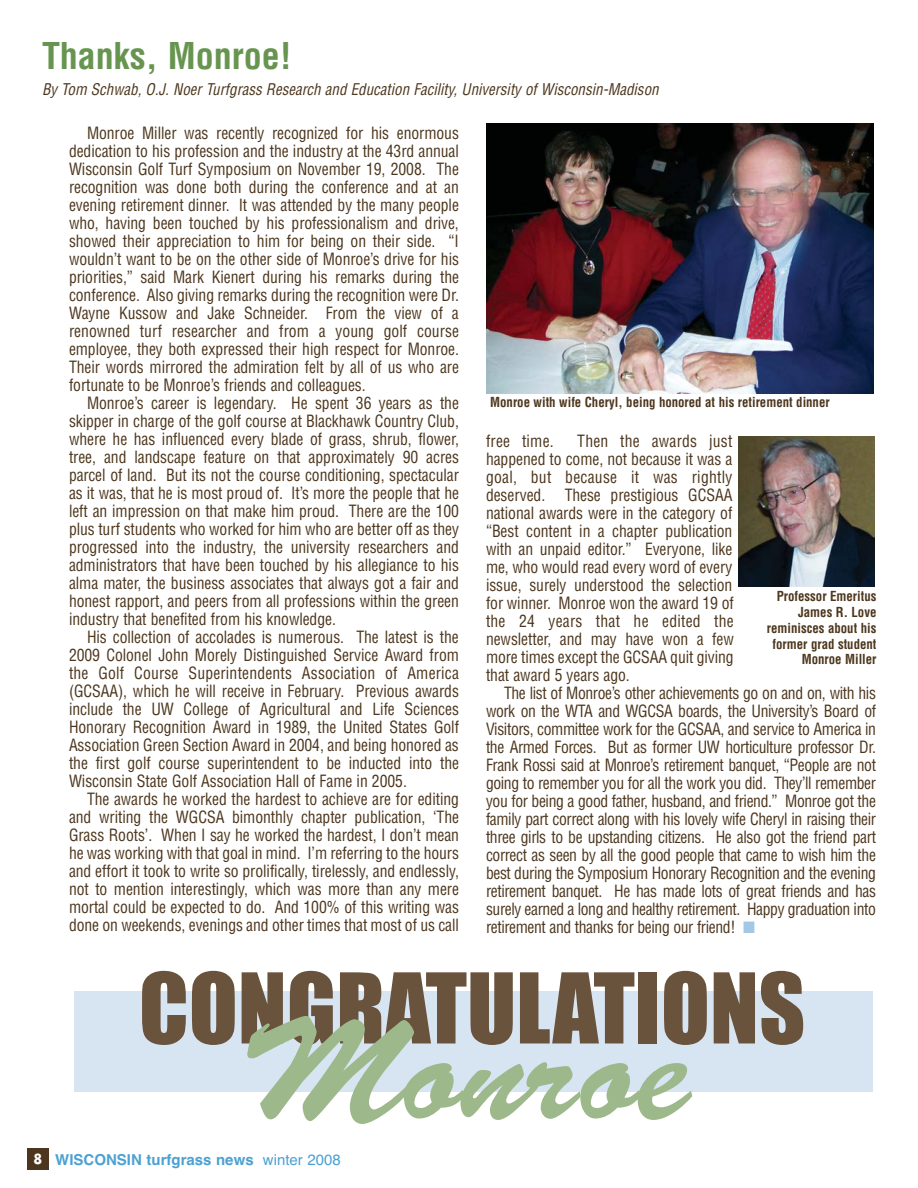
<style>
.page{position:relative;width:918px;height:1188px;background:#fff}
.page>*{position:absolute;margin:0;border:0;box-sizing:border-box;transform-origin:0 0}
.t1{font:144px "Brush Script";color:#9db88a}
.t2{font:90px "Impact";color:#69533c}
.t3{font:700 condensed 36px "Helvetica";color:#679550}
.t4{font:condensed 16.5px "Helvetica";letter-spacing:-.005em;color:#4c361d;scale:.95 1}
.t5{font:condensed 16.5px "Helvetica";letter-spacing:-.025em;color:#4c361d;scale:.95 1}
.t6{font:condensed 16.5px "Helvetica";letter-spacing:.015em;color:#4c361d;scale:.95 1}
.t7{font:italic condensed 15.75px "Helvetica";color:#4c361d;scale:.95 1}
.t8{font:700 15px "Helvetica";color:#4ca1d2}
.t9{font:700 condensed 13.5px/15.8px "Helvetica";color:#4c361d;text-align:right;scale:.95 1}
.s1{color:#a3c8e6}
.s2{font-family:"Futura";font-size:13.5px;color:#fff}
.s3{font-weight:400}
</style>
<div class="page">
<div style="left:74px;top:991px;width:799px;height:100px;background:#d7e4f2"></div>
<div style="left:27px;top:1148px;width:22px;height:22px;background:#4c361d"></div>
<img style="left:487px;top:124px;width:387px;height:270px">
<img style="left:738px;top:436px;width:136px;height:150px">
<p class="t3" style="left:42px;top:42px;width:251px">Thanks, Monroe!</p>
<p class="t7" style="left:42px;top:83px;width:654px">By Tom Schwab, O.J. Noer Turfgrass Research and Education Facility, University of Wisconsin-Madison</p>
<p class="t4" style="left:87px;top:126px;width:393px">Monroe Miller was recently recognized for his enormous</p>
<p class="t4" style="left:69px;top:144px;width:412px">dedication to his profession and the industry at the 43rd annual</p>
<p class="t4" style="left:69px;top:162px;width:412px">Wisconsin Golf Turf Symposium on November 19, 2008. The</p>
<p class="t4" style="left:69px;top:180px;width:412px">recognition was done both during the conference and at an</p>
<p class="t4" style="left:69px;top:198px;width:412px">evening retirement dinner. It was attended by the many people</p>
<p class="t4" style="left:69px;top:216px;width:412px">who, having been touched by his professionalism and drive,</p>
<p class="t4" style="left:69px;top:234px;width:412px">showed their appreciation to him for being on their side. “I</p>
<p class="t4" style="left:69px;top:252px;width:412px">wouldn’t want to be on the other side of Monroe’s drive for his</p>
<p class="t4" style="left:69px;top:270px;width:412px">priorities,” said Mark Kienert during his remarks during the</p>
<p class="t4" style="left:69px;top:288px;width:412px">conference. Also giving remarks during the recognition were Dr.</p>
<p class="t4" style="left:69px;top:306px;width:412px">Wayne Kussow and Jake Schneider. From the view of a</p>
<p class="t4" style="left:69px;top:324px;width:412px">renowned turf researcher and from a young golf course</p>
<p class="t4" style="left:69px;top:342px;width:412px">employee, they both expressed their high respect for Monroe.</p>
<p class="t4" style="left:69px;top:360px;width:412px">Their words mirrored the admiration felt by all of us who are</p>
<p class="t4" style="left:69px;top:378px;width:314px">fortunate to be Monroe’s friends and colleagues.</p>
<p class="t4" style="left:87px;top:396px;width:393px">Monroe’s career is legendary. He spent 36 years as the</p>
<p class="t4" style="left:69px;top:414px;width:412px">skipper in charge of the golf course at Blackhawk Country Club,</p>
<p class="t4" style="left:69px;top:432px;width:412px">where he has influenced every blade of grass, shrub, flower,</p>
<p class="t4" style="left:69px;top:450px;width:412px">tree, and landscape feature on that approximately 90 acres</p>
<p class="t4" style="left:69px;top:468px;width:412px">parcel of land. But its not the course conditioning, spectacular</p>
<p class="t4" style="left:69px;top:486px;width:412px">as it was, that he is most proud of. It’s more the people that he</p>
<p class="t4" style="left:69px;top:504px;width:412px">left an impression on that make him proud. There are the 100</p>
<p class="t4" style="left:69px;top:522px;width:412px">plus turf students who worked for him who are better off as they</p>
<p class="t4" style="left:69px;top:540px;width:412px">progressed into the industry, the university researchers and</p>
<p class="t4" style="left:69px;top:558px;width:412px">administrators that have been touched by his allegiance to his</p>
<p class="t4" style="left:69px;top:576px;width:412px">alma mater, the business associates that always got a fair and</p>
<p class="t4" style="left:69px;top:594px;width:412px">honest rapport, and peers from all professions within the green</p>
<p class="t4" style="left:69px;top:612px;width:283px">industry that benefited from his knowledge.</p>
<p class="t4" style="left:87px;top:630px;width:393px">His collection of accolades is numerous. The latest is the</p>
<p class="t4" style="left:69px;top:648px;width:412px">2009 Colonel John Morely Distinguished Service Award from</p>
<p class="t4" style="left:69px;top:666px;width:412px">the Golf Course Superintendents Association of America</p>
<p class="t4" style="left:69px;top:684px;width:412px">(GCSAA), which he will receive in February. Previous awards</p>
<p class="t4" style="left:69px;top:702px;width:412px">include the UW College of Agricultural and Life Sciences</p>
<p class="t4" style="left:69px;top:720px;width:412px">Honorary Recognition Award in 1989, the United States Golf</p>
<p class="t4" style="left:69px;top:738px;width:412px">Association Green Section Award in 2004, and being honored as</p>
<p class="t4" style="left:69px;top:756px;width:412px">the first golf course superintendent to be inducted into the</p>
<p class="t4" style="left:69px;top:774px;width:357px">Wisconsin State Golf Association Hall of Fame in 2005.</p>
<p class="t4" style="left:87px;top:792px;width:393px">The awards he worked the hardest to achieve are for editing</p>
<p class="t4" style="left:69px;top:810px;width:412px">and writing the WGCSA bimonthly chapter publication, ‘The</p>
<p class="t4" style="left:69px;top:828px;width:412px">Grass Roots’. When I say he worked the hardest, I don’t mean</p>
<p class="t4" style="left:69px;top:846px;width:412px">he was working with that goal in mind. I’m referring to the hours</p>
<p class="t4" style="left:69px;top:864px;width:412px">and effort it took to write so prolifically, tirelessly, and endlessly,</p>
<p class="t4" style="left:69px;top:882px;width:412px">not to mention interestingly, which was more than any mere</p>
<p class="t4" style="left:69px;top:900px;width:412px">mortal could be expected to do. And 100% of this writing was</p>
<p class="t4" style="left:69px;top:918px;width:412px">done on weekends, evenings and other times that most of us call</p>
<p class="t9" style="left:490px;top:395px;width:359px">Monroe with wife Cheryl, being honored at his retirement dinner</p>
<p class="t6" style="left:486px;top:435px;width:73px">free time.</p>
<p class="t6" style="left:577px;top:435px;width:165px">Then the awards just</p>
<p class="t4" style="left:486px;top:453px;width:261px">happened to come, not because it was a</p>
<p class="t6" style="left:486px;top:471px;width:261px">goal, but because it was rightly</p>
<p class="t4" style="left:486px;top:489px;width:261px">deserved. These prestigious GCSAA</p>
<p class="t4" style="left:486px;top:507px;width:261px">national awards were in the category of</p>
<p class="t4" style="left:486px;top:525px;width:261px">“Best content in a chapter publication</p>
<p class="t4" style="left:486px;top:543px;width:261px">with an unpaid editor.” Everyone, like</p>
<p class="t4" style="left:486px;top:561px;width:261px">me, who would read every word of every</p>
<p class="t4" style="left:486px;top:579px;width:261px">issue, surely understood the selection</p>
<p class="t4" style="left:486px;top:597px;width:262px">for winner. Monroe won the award 19 of</p>
<p class="t6" style="left:486px;top:615px;width:262px">the 24 years that he edited the</p>
<p class="t4" style="left:486px;top:633px;width:262px">newsletter, and may have won a few</p>
<p class="t4" style="left:486px;top:651px;width:262px">more times except the GCSAA quit giving</p>
<p class="t4" style="left:486px;top:669px;width:153px">that award 5 years ago.</p>
<p class="t5" style="left:504px;top:687px;width:393px">The list of Monroe’s other achievements go on and on, with his</p>
<p class="t5" style="left:486px;top:705px;width:412px">work on the WTA and WGCSA boards, the University’s Board of</p>
<p class="t5" style="left:486px;top:723px;width:412px">Visitors, committee work for the GCSAA, and service to America in</p>
<p class="t5" style="left:486px;top:741px;width:412px">the Armed Forces. But as former UW horticulture professor Dr.</p>
<p class="t5" style="left:486px;top:759px;width:412px">Frank Rossi said at Monroe’s retirement banquet, “People are not</p>
<p class="t5" style="left:486px;top:777px;width:412px">going to remember you for all the work you did. They’ll remember</p>
<p class="t5" style="left:486px;top:795px;width:412px">you for being a good father, husband, and friend.” Monroe got the</p>
<p class="t5" style="left:486px;top:813px;width:412px">family part correct along with his lovely wife Cheryl in raising their</p>
<p class="t5" style="left:486px;top:831px;width:412px">three girls to be upstanding citizens. He also got the friend part</p>
<p class="t5" style="left:486px;top:849px;width:412px">correct as seen by all the good people that came to wish him the</p>
<p class="t5" style="left:486px;top:867px;width:412px">best during the Symposium Honorary Recognition and the evening</p>
<p class="t5" style="left:486px;top:885px;width:412px">retirement banquet. He has made lots of great friends and has</p>
<p class="t5" style="left:486px;top:903px;width:412px">surely earned a long and healthy retirement. Happy graduation into</p>
<p class="t5" style="left:486px;top:921px;width:285px">retirement and thanks for being our friend! <span class="s1">■</span></p>
<p class="t9" style="left:767px;top:590px;width:117px">Professor Emeritus<br>James R. Love reminisces about his former grad student<br>Monroe Miller</p>
<p class="t2" style="left:139px;top:979px;width:668px">CONGRATULATIONS</p>
<p class="t1" style="left:241px;top:1031px;width:451px">Monroe</p>
<p class="t8" style="left:34px;top:1154px;width:309px"><span class="s2">8</span> WISCONSIN turfgrass news <span class="s3">winter 2008</span></p>
</div>
